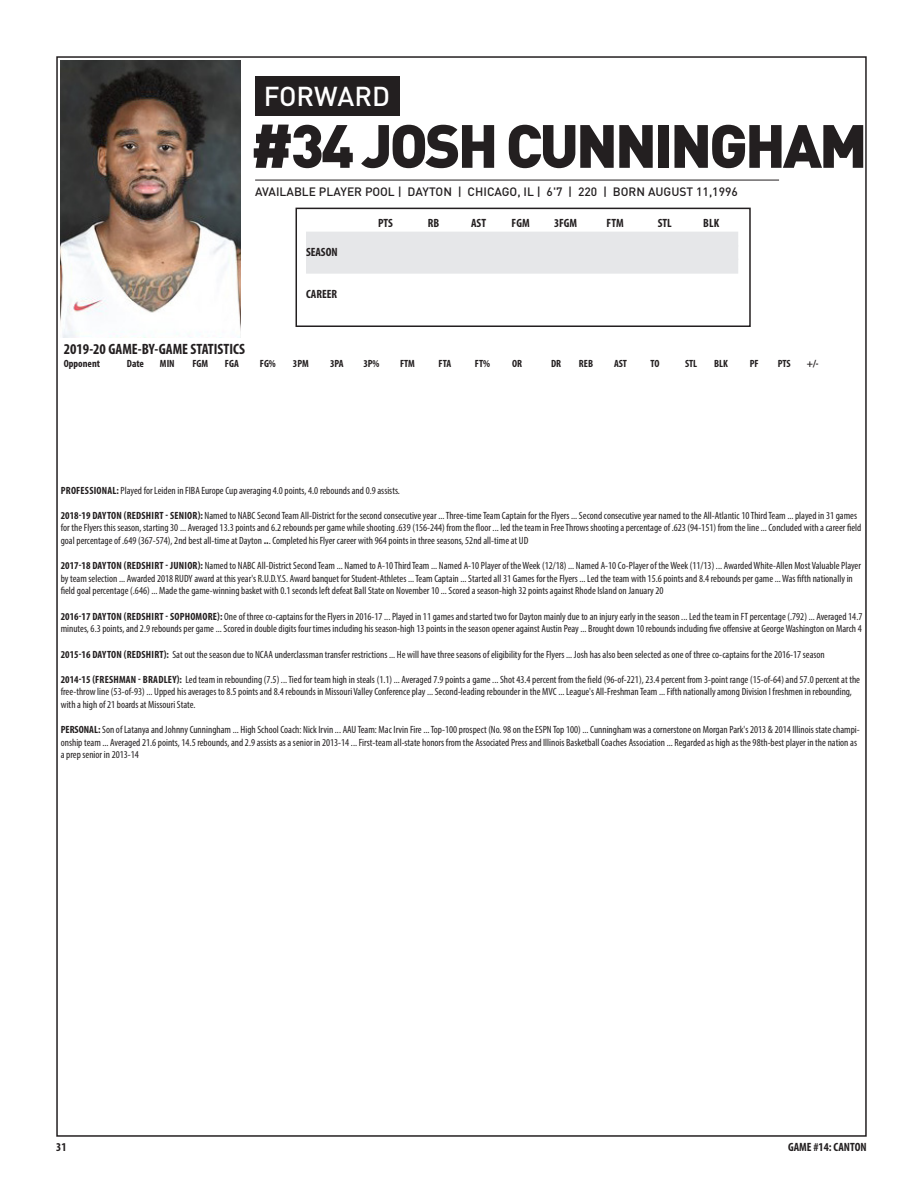
<style>
.page{position:relative;width:923px;height:1193px;background:#fff}
.page>*{position:absolute;margin:0;border:0;box-sizing:border-box;transform-origin:0 0}
.t1{font:900 60px "DINOT";letter-spacing:-.05em;color:#231f20}
.t2{font:500 27px "DINOT";color:#fff}
.t3{font:700 condensed 15px "Myriad Pro";color:#231f20}
.t4{font:500 12px "DINOT";color:#231f20}
.t5{font:700 condensed 12px "Myriad Pro";color:#231f20}
.t6{font:condensed 10.5px/12.6px "Myriad Pro";color:#231f20}
.t7{font:700 condensed 10.5px "Myriad Pro";color:#231f20}
.s1{font-weight:700}
</style>
<div class="page">
<img style="left:61px;top:61px;width:179px;height:277px">
<div style="left:255px;top:76px;width:144px;height:39px;background:#231f20"></div>
<hr style="left:255px;top:180px;width:524px;height:1px;background:#231f20">
<div style="left:306px;top:232px;width:432px;height:15px;background:#e6e7e9"></div>
<div style="left:306px;top:245px;width:432px;height:15px;background:#e6e7e9"></div>
<div style="left:306px;top:259px;width:432px;height:15px;background:#e6e7e9"></div>
<div style="left:295px;top:208px;width:455px;height:119px;border:2px solid #231f20"></div>
<p class="t2" style="left:264px;top:79px;width:128px">FORWARD</p>
<p class="t1" style="left:251px;top:106px;width:618px">#34 JOSH CUNNINGHAM</p>
<p class="t4" style="left:255px;top:184px;width:484px">AVAILABLE PLAYER POOL | DAYTON | CHICAGO, IL | 6'7 | 220 | BORN AUGUST 11,1996</p>
<p class="t5" style="left:378px;top:216px;width:16px">PTS</p>
<p class="t5" style="left:428px;top:216px;width:13px">RB</p>
<p class="t5" style="left:471px;top:216px;width:16px">AST</p>
<p class="t5" style="left:511px;top:216px;width:20px">FGM</p>
<p class="t5" style="left:554px;top:216px;width:25px">3FGM</p>
<p class="t5" style="left:606px;top:216px;width:19px">FTM</p>
<p class="t5" style="left:657px;top:216px;width:16px">STL</p>
<p class="t5" style="left:703px;top:216px;width:17px">BLK</p>
<p class="t5" style="left:306px;top:244px;width:33px">SEASON</p>
<p class="t5" style="left:306px;top:286px;width:33px">CAREER</p>
<p class="t3" style="left:64px;top:339px;width:183px">2019-20 GAME-BY-GAME STATISTICS</p>
<p class="t7" style="left:64px;top:357px;width:38px">Opponent</p>
<p class="t7" style="left:127px;top:357px;width:19px">Date</p>
<p class="t7" style="left:160px;top:357px;width:16px">MIN</p>
<p class="t7" style="left:192px;top:357px;width:17px">FGM</p>
<p class="t7" style="left:225px;top:357px;width:15px">FGA</p>
<p class="t7" style="left:260px;top:357px;width:17px">FG%</p>
<p class="t7" style="left:293px;top:357px;width:17px">3PM</p>
<p class="t7" style="left:330px;top:357px;width:15px">3PA</p>
<p class="t7" style="left:363px;top:357px;width:18px">3P%</p>
<p class="t7" style="left:400px;top:357px;width:16px">FTM</p>
<p class="t7" style="left:438px;top:357px;width:14px">FTA</p>
<p class="t7" style="left:475px;top:357px;width:17px">FT%</p>
<p class="t7" style="left:512px;top:357px;width:11px">OR</p>
<p class="t7" style="left:551px;top:357px;width:12px">DR</p>
<p class="t7" style="left:579px;top:357px;width:16px">REB</p>
<p class="t7" style="left:614px;top:357px;width:15px">AST</p>
<p class="t7" style="left:650px;top:357px;width:11px">TO</p>
<p class="t7" style="left:685px;top:357px;width:14px">STL</p>
<p class="t7" style="left:714px;top:357px;width:15px">BLK</p>
<p class="t7" style="left:749px;top:357px;width:10px">PF</p>
<p class="t7" style="left:777px;top:357px;width:15px">PTS</p>
<p class="t7" style="left:806px;top:357px;width:13px">+/-</p>
<p class="t6" style="left:61px;top:484px;width:340px"><span class="s1">PROFESSIONAL:</span> Played for Leiden in FIBA Europe Cup averaging 4.0 points, 4.0 rebounds and 0.9 assists.</p>
<p class="t6" style="left:61px;top:509px;width:802px"><span class="s1">2018-19 DAYTON (REDSHIRT - SENIOR):</span> Named to NABC Second Team All-District for the second consecutive year ... Three-time Team Captain for the Flyers ... Second consecutive year named to the All-Atlantic 10 Third Team ... played in 31 games for the Flyers this season, starting 30 ... Averaged 13.3 points and 6.2 rebounds per game while shooting .639 (156-244) from the floor ... led the team in Free Throws shooting a percentage of .623 (94-151) from the line ... Concluded with a career field goal percentage of .649 (367-574), 2nd best all-time at Dayton <span class="s1">..</span>. Completed his Flyer career with 964 points in three seasons, 52nd all-time at UD</p>
<p class="t6" style="left:61px;top:559px;width:801px"><span class="s1">2017-18 DAYTON (REDSHIRT - JUNIOR):</span> Named to NABC All-District Second Team ... Named to A-10 Third Team ... Named A-10 Player of the Week (12/18) ... Named A-10 Co-Player of the Week (11/13) ... Awarded White-Allen Most Valuable Player by team selection ... Awarded 2018 RUDY award at this year's R.U.D.Y.S. Award banquet for Student-Athletes ... Team Captain ... Started all 31 Games for the Flyers ... Led the team with 15.6 points and 8.4 rebounds per game ... Was fifth nationally in field goal percentage (.646) ... Made the game-winning basket with 0.1 seconds left defeat Ball State on November 10 ... Scored a season-high 32 points against Rhode Island on January 20</p>
<p class="t6" style="left:61px;top:610px;width:803px"><span class="s1">2016-17 DAYTON (REDSHIRT - SOPHOMORE):</span> One of three co-captains for the Flyers in 2016-17 ... Played in 11 games and started two for Dayton mainly due to an injury early in the season ... Led the team in FT percentage (.792) ... Averaged 14.7 minutes, 6.3 points, and 2.9 rebounds per game ... Scored in double digits four times including his season-high 13 points in the season opener against Austin Peay ... Brought down 10 rebounds including five offensive at George Washington on March 4</p>
<p class="t6" style="left:61px;top:647px;width:765px"><span class="s1">2015-16 DAYTON (REDSHIRT):</span> Sat out the season due to NCAA underclassman transfer restrictions ... He will have three seasons of eligibility for the Flyers ... Josh has also been selected as one of three co-captains for the 2016-17 season</p>
<p class="t6" style="left:61px;top:673px;width:800px"><span class="s1">2014-15 (FRESHMAN - BRADLEY):</span> Led team in rebounding (7.5) ... Tied for team high in steals (1.1) ... Averaged 7.9 points a game ... Shot 43.4 percent from the field (96-of-221), 23.4 percent from 3-point range (15-of-64) and 57.0 percent at the free-throw line (53-of-93) ... Upped his averages to 8.5 points and 8.4 rebounds in Missouri Valley Conference play ... Second-leading rebounder in the MVC ... League's All-Freshman Team ... Fifth nationally among Division I freshmen in rebounding, with a high of 21 boards at Missouri State.</p>
<p class="t6" style="left:61px;top:723px;width:800px"><span class="s1">PERSONAL:</span> Son of Latanya and Johnny Cunningham ... High School Coach: Nick Irvin ... AAU Team: Mac Irvin Fire ... Top-100 prospect (No. 98 on the ESPN Top 100) ... Cunningham was a cornerstone on Morgan Park's 2013 &amp; 2014 Illinois state champi&shy;onship team ... Averaged 21.6 points, 14.5 rebounds, and 2.9 assists as a senior in 2013-14 ... First-team all-state honors from the Associated Press and Illinois Basketball Coaches Association ... Regarded as high as the 98th-best player in the nation as a prep senior in 2013-14</p>
<p class="t5" style="left:56px;top:1139px;width:12px">31</p>
<p class="t5" style="left:788px;top:1139px;width:80px">GAME #14: CANTON</p>
</div>
